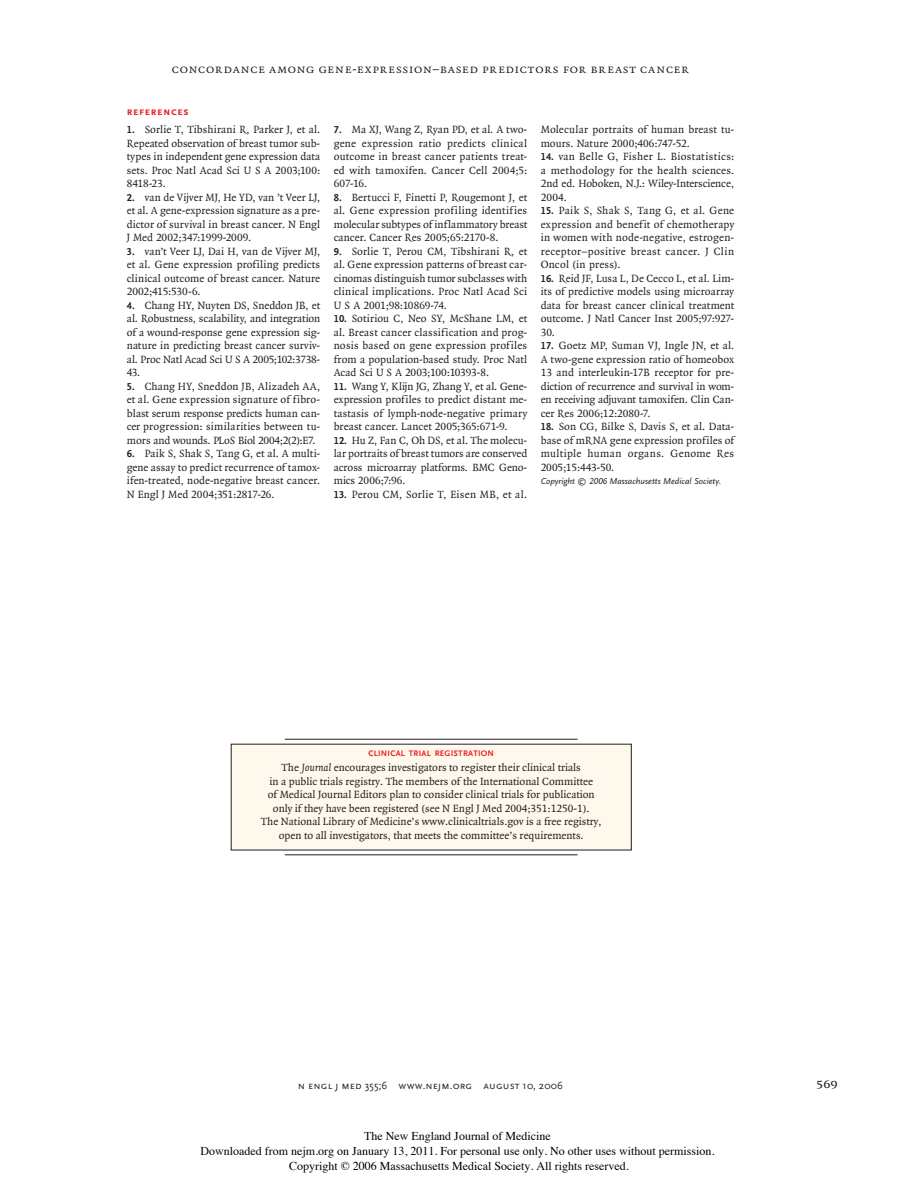
<style>
.page{position:relative;width:918px;height:1188px;background:#fff}
.page>*{position:absolute;margin:0;border:0;box-sizing:border-box;transform-origin:0 0}
.t1{font:14.25px "OTNEJM Quadraat Cap";color:#231f20}
.t2{font:12.75px "OTNEJM Quadraat Cap";letter-spacing:.05em;color:#231f20}
.t3{font:12px/15px "Times";color:#000;text-align:center}
.t4{font:11.25px/13.5px "OTNEJM Quadraat";color:#231f20;text-align:justify}
.t5{font:11.25px "OTNEJM Quadraat";letter-spacing:-.02em;color:#231f20}
.t6{font:11.25px "OTNEJM Quadraat";letter-spacing:.02em;color:#231f20}
.t7{font:700 11.25px "OTNEJM Scala Sans Small LF Cap";letter-spacing:.055em;color:#ee1d23}
.t8{font:10.8px "OTNEJM Scala Sans LF Cap";letter-spacing:.01em;color:#231f20}
.t9{font:700 10.5px "OTNEJM Scala Sans LF";color:#231f20}
.t10{font:italic 9px "OTNEJM Scala Sans LF";color:#231f20}
.t11{font:700 8.4px "OTNEJM Scala Sans LF Cap";letter-spacing:.03em;color:#ee1d23}
.s1{font-family:"OTNEJM Scala Sans LF";font-weight:700;font-size:10.5px}
.s2{font-style:italic}
.s3{font-family:"OTNEJM Scala Sans OSF"}
</style>
<div class="page">
<div style="left:231px;top:744px;width:400px;height:106px;background:#fef9ec"></div>
<hr style="left:285px;top:739px;width:293px;height:1px;background:#231f20">
<hr style="left:285px;top:855px;width:293px;height:1px;background:#231f20">
<p class="t2" style="left:172px;top:62px;width:519px">concordance among gene-expression–based predictors for breast cancer</p>
<p class="t7" style="left:127px;top:105px;width:64px">References</p>
<p class="t4" style="left:127px;top:123px;width:195px;text-indent:18px">Sorlie T, Tibshirani R, Parker J, et al.<br>Repeated observation of breast tumor sub&shy;types in independent gene expression data sets. Proc Natl Acad Sci U S A 2003;100:<br>8418-23.</p>
<p class="t4" style="left:127px;top:191px;width:195px;text-indent:18px">van de Vijver MJ, He YD, van ’t Veer LJ, et al. A gene-expression signature as a pre&shy;dictor of survival in breast cancer. N Engl J Med 2002;347:1999-2009.</p>
<p class="t4" style="left:127px;top:245px;width:195px;text-indent:18px">van’t Veer LJ, Dai H, van de Vijver MJ, et al. Gene expression profiling predicts clinical outcome of breast cancer. Nature 2002;415:530-6.</p>
<p class="t4" style="left:127px;top:299px;width:195px;text-indent:18px">Chang HY, Nuyten DS, Sneddon JB, et al. Robustness, scalability, and integration of a wound-response gene expression sig&shy;nature in predicting breast cancer surviv&shy;al. Proc Natl Acad Sci U S A 2005;102:3738- 43.</p>
<p class="t4" style="left:145px;top:380px;width:177px">Chang HY, Sneddon JB, Alizadeh AA,</p>
<p class="t4" style="left:127px;top:393px;width:195px">et al. Gene expression signature of fibro-</p>
<p class="t4" style="left:127px;top:407px;width:195px">blast serum response predicts human can-</p>
<p class="t4" style="left:127px;top:420px;width:195px">cer progression: similarities between tu-</p>
<p class="t5" style="left:127px;top:434px;width:190px">mors and wounds. PLoS Biol 2004;2(2):E7.</p>
<p class="t4" style="left:145px;top:447px;width:177px">Paik S, Shak S, Tang G, et al. A multi-</p>
<p class="t4" style="left:127px;top:461px;width:195px">gene assay to predict recurrence of tamox-</p>
<p class="t4" style="left:127px;top:474px;width:195px">ifen-treated, node-negative breast cancer.</p>
<p class="t4" style="left:127px;top:488px;width:150px">N Engl J Med 2004;351:2817-26.</p>
<p class="t9" style="left:127px;top:124px;width:9px">1.</p>
<p class="t9" style="left:127px;top:192px;width:9px">2.</p>
<p class="t9" style="left:127px;top:246px;width:9px">3.</p>
<p class="t9" style="left:127px;top:300px;width:9px">4.</p>
<p class="t9" style="left:127px;top:381px;width:9px">5.</p>
<p class="t9" style="left:127px;top:448px;width:9px">6.</p>
<p class="t4" style="left:334px;top:123px;width:195px;text-indent:18px">Ma XJ, Wang Z, Ryan PD, et al. A two&shy;gene expression ratio predicts clinical outcome in breast cancer patients treat&shy;ed with tamoxifen. Cancer Cell 2004;5:<br>607-16.</p>
<p class="t4" style="left:334px;top:191px;width:195px;text-indent:18px">Bertucci F, Finetti P, Rougemont J, et al. Gene expression profiling identifies molecular subtypes of inflammatory breast cancer. Cancer Res 2005;65:2170-8.</p>
<p class="t4" style="left:334px;top:245px;width:195px;text-indent:18px">Sorlie T, Perou CM, Tibshirani R, et al. Gene expression patterns of breast car&shy;cinomas distinguish tumor subclasses with clinical implications. Proc Natl Acad Sci U S A 2001;98:10869-74.</p>
<p class="t4" style="left:334px;top:312px;width:195px"><span class="s1">10.</span> Sotiriou C, Neo SY, McShane LM, et al. Breast cancer classification and prog&shy;nosis based on gene expression profiles from a population-based study. Proc Natl Acad Sci U S A 2003;100:10393-8.</p>
<p class="t4" style="left:334px;top:380px;width:195px"><span class="s1">11.</span> Wang Y, Klijn JG, Zhang Y, et al. Gene&shy;expression profiles to predict distant me&shy;tastasis of lymph-node-negative primary breast cancer. Lancet 2005;365:671-9.</p>
<p class="t4" style="left:334px;top:434px;width:195px"><span class="s1">12.</span> Hu Z, Fan C, Oh DS, et al. The molecu&shy;lar portraits of breast tumors are conserved across microarray platforms. BMC Geno&shy;mics 2006;7:96.</p>
<p class="t6" style="left:334px;top:488px;width:195px"><span class="s1">13.</span> Perou CM, Sorlie T, Eisen MB, et al.</p>
<p class="t9" style="left:334px;top:124px;width:9px">7.</p>
<p class="t9" style="left:334px;top:192px;width:9px">8.</p>
<p class="t9" style="left:334px;top:246px;width:9px">9.</p>
<p class="t4" style="left:541px;top:123px;width:195px">Molecular portraits of human breast tu&shy;mours. Nature 2000;406:747-52.</p>
<p class="t4" style="left:541px;top:150px;width:195px"><span class="s1">14.</span> van Belle G, Fisher L. Biostatistics: a methodology for the health sciences.<br>2nd ed. Hoboken, N.J.: Wiley-Interscience, 2004.</p>
<p class="t4" style="left:541px;top:204px;width:195px"><span class="s1">15.</span> Paik S, Shak S, Tang G, et al. Gene expression and benefit of chemotherapy in women with node-negative, estrogen&shy;receptor–positive breast cancer. J Clin Oncol (in press).</p>
<p class="t4" style="left:541px;top:272px;width:195px"><span class="s1">16.</span> Reid JF, Lusa L, De Cecco L, et al. Lim&shy;its of predictive models using microarray data for breast cancer clinical treatment outcome. J Natl Cancer Inst 2005;97:927- 30.</p>
<p class="t4" style="left:541px;top:339px;width:195px"><span class="s1">17.</span> Goetz MP, Suman VJ, Ingle JN, et al.<br>A two-gene expression ratio of homeobox 13 and interleukin-17B receptor for pre&shy;diction of recurrence and survival in wom&shy;en receiving adjuvant tamoxifen. Clin Can&shy;cer Res 2006;12:2080-7.</p>
<p class="t4" style="left:541px;top:420px;width:195px"><span class="s1">18.</span> Son CG, Bilke S, Davis S, et al. Data&shy;base of mRNA gene expression profiles of multiple human organs. Genome Res 2005;15:443-50.</p>
<p class="t10" style="left:541px;top:476px;width:182px">Copyright © 2006 Massachusetts Medical Society.</p>
<p class="t11" style="left:369px;top:749px;width:127px">CLINICAL TRIAL REGISTRATION</p>
<p class="t4" style="left:261px;top:761px;width:342px;text-align:center">The <span class="s2">Journal</span> encourages investigators to register their clinical trials<br>in a public trials registry. The members of the International Committee<br>of Medical Journal Editors plan to consider clinical trials for publication only if they have been registered (see N Engl J Med 2004;351:1250-1).<br>The National Library of Medicine’s www.clinicaltrials.gov is a free registry, open to all investigators, that meets the committee’s requirements.</p>
<p class="t8" style="left:298px;top:1080px;width:267px">n engl j med <span class="s3">355;6</span> www.nejm.org august <span class="s3">10</span>, <span class="s3">2006</span></p>
<p class="t1" style="left:816px;top:1075px;width:23px">569</p>
<p class="t3" style="left:201px;top:1130px;width:515px">The New England Journal of Medicine<br>Downloaded from nejm.org on January 13, 2011. For personal use only. No other uses without permission.<br>Copyright © 2006 Massachusetts Medical Society. All rights reserved.</p>
</div>
